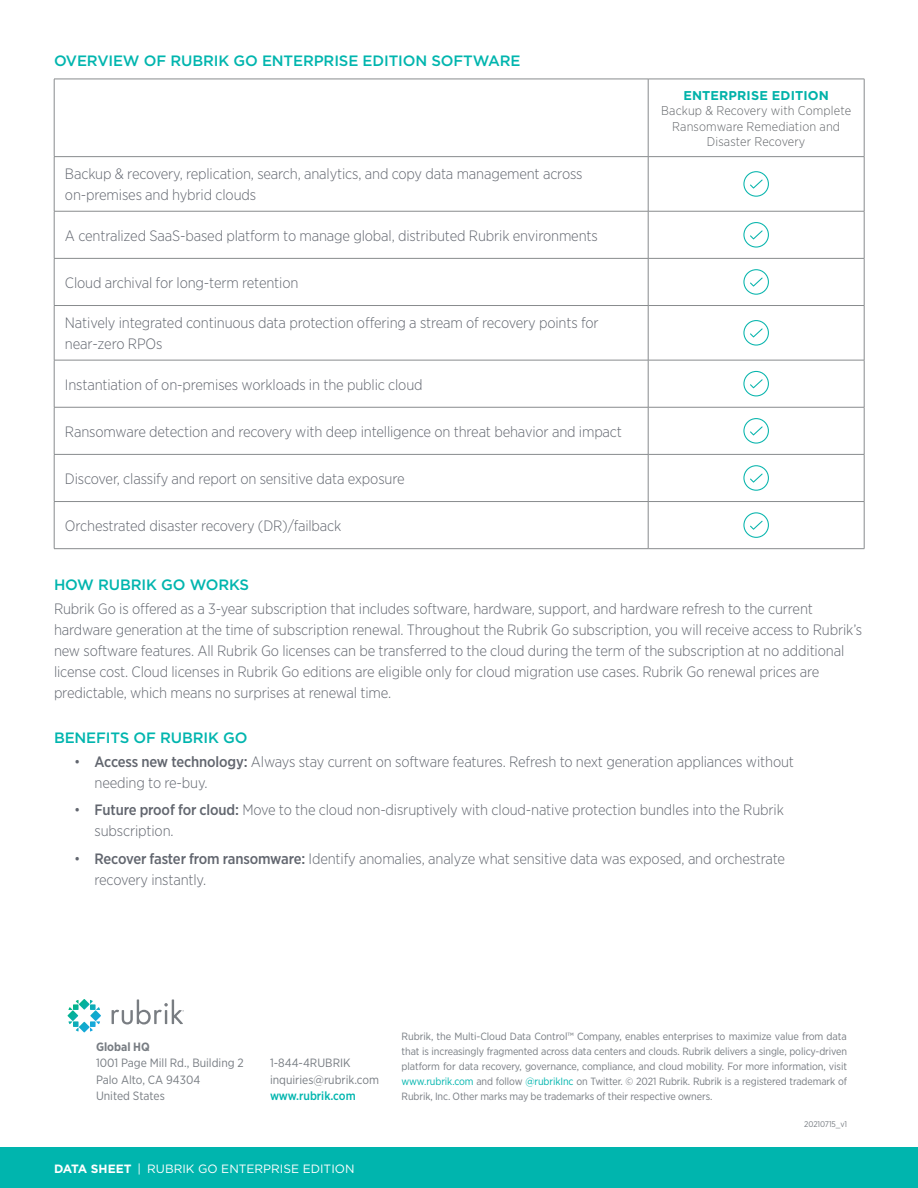
<style>
.page{position:relative;width:918px;height:1188px;background:#fff}
.page>*{position:absolute;margin:0;border:0;box-sizing:border-box;transform-origin:0 0}
.DATA_body_copy{font:300 15px/21px "Gotham Narrow";letter-spacing:-.01em;color:#62666f}
.DATA_h1{font:500 15px "Gotham";letter-spacing:-.01em;color:#00b5ae}
.Body{font:300 12.75px/15.3px "Gotham Narrow";letter-spacing:.01em;color:#63666a;text-align:center}
.Body-2{font:700 12.75px "Gotham";letter-spacing:.01em;color:#00b2a9}
.t1{font:12px/16.5px "Gotham Narrow";color:#787d83}
.t2{font:12px "Gotham";color:#fff}
.t3{font:500 12px "Gotham Narrow";color:#00b5ae}
.t4{font:700 12px "Gotham Narrow";color:#787d83}
.t5{font:10.5px/15px "Gotham Narrow";letter-spacing:-.01em;color:#787d83;text-align:justify}
.t6{font:8.25px "Gotham Narrow";letter-spacing:-.01em;color:#787d83}
.s1{font-weight:500}
.s2{font-weight:700}
.s3{color:#00b5ae}
</style>
<div class="page">
<div style="left:0;top:1148px;width:918px;height:40px;background:#00b5ae"></div>
<svg style="left:68px;top:999px;width:33px;height:33px"></svg>
<svg style="left:112px;top:999px;width:72px;height:25px"></svg>
<hr style="left:54px;top:79px;width:594px;height:1px;background:#888b8d">
<hr style="left:54px;top:79px;width:1px;height:77px;background:#888b8d">
<hr style="left:648px;top:79px;width:216px;height:1px;background:#888b8d">
<hr style="left:648px;top:79px;width:1px;height:77px;background:#888b8d">
<hr style="left:864px;top:79px;width:1px;height:77px;background:#888b8d">
<hr style="left:54px;top:156px;width:594px;height:1px;background:#888b8d">
<hr style="left:54px;top:157px;width:1px;height:54px;background:#888b8d">
<hr style="left:648px;top:156px;width:216px;height:1px;background:#888b8d">
<hr style="left:648px;top:157px;width:1px;height:54px;background:#888b8d">
<hr style="left:864px;top:157px;width:1px;height:54px;background:#888b8d">
<hr style="left:54px;top:211px;width:594px;height:1px;background:#888b8d">
<hr style="left:54px;top:211px;width:1px;height:47px;background:#888b8d">
<hr style="left:648px;top:211px;width:216px;height:1px;background:#888b8d">
<hr style="left:648px;top:211px;width:1px;height:47px;background:#888b8d">
<hr style="left:864px;top:211px;width:1px;height:47px;background:#888b8d">
<hr style="left:54px;top:258px;width:594px;height:1px;background:#888b8d">
<hr style="left:54px;top:259px;width:1px;height:46px;background:#888b8d">
<hr style="left:648px;top:258px;width:216px;height:1px;background:#888b8d">
<hr style="left:648px;top:259px;width:1px;height:46px;background:#888b8d">
<hr style="left:864px;top:259px;width:1px;height:46px;background:#888b8d">
<hr style="left:54px;top:305px;width:594px;height:1px;background:#888b8d">
<hr style="left:54px;top:306px;width:1px;height:54px;background:#888b8d">
<hr style="left:648px;top:305px;width:216px;height:1px;background:#888b8d">
<hr style="left:648px;top:306px;width:1px;height:54px;background:#888b8d">
<hr style="left:864px;top:306px;width:1px;height:54px;background:#888b8d">
<hr style="left:54px;top:360px;width:594px;height:1px;background:#888b8d">
<hr style="left:54px;top:360px;width:1px;height:47px;background:#888b8d">
<hr style="left:648px;top:360px;width:216px;height:1px;background:#888b8d">
<hr style="left:648px;top:360px;width:1px;height:47px;background:#888b8d">
<hr style="left:864px;top:360px;width:1px;height:47px;background:#888b8d">
<hr style="left:54px;top:407px;width:594px;height:1px;background:#888b8d">
<hr style="left:54px;top:407px;width:1px;height:47px;background:#888b8d">
<hr style="left:648px;top:407px;width:216px;height:1px;background:#888b8d">
<hr style="left:648px;top:407px;width:1px;height:47px;background:#888b8d">
<hr style="left:864px;top:407px;width:1px;height:47px;background:#888b8d">
<hr style="left:54px;top:454px;width:594px;height:1px;background:#888b8d">
<hr style="left:54px;top:455px;width:1px;height:46px;background:#888b8d">
<hr style="left:648px;top:454px;width:216px;height:1px;background:#888b8d">
<hr style="left:648px;top:455px;width:1px;height:46px;background:#888b8d">
<hr style="left:864px;top:455px;width:1px;height:46px;background:#888b8d">
<hr style="left:54px;top:501px;width:594px;height:1px;background:#888b8d">
<hr style="left:54px;top:502px;width:1px;height:46px;background:#888b8d">
<hr style="left:648px;top:501px;width:216px;height:1px;background:#888b8d">
<hr style="left:648px;top:502px;width:1px;height:46px;background:#888b8d">
<hr style="left:864px;top:502px;width:1px;height:46px;background:#888b8d">
<hr style="left:54px;top:548px;width:594px;height:1px;background:#888b8d">
<hr style="left:648px;top:548px;width:216px;height:1px;background:#888b8d">
<svg style="left:743px;top:171px;width:26px;height:26px"></svg>
<svg style="left:743px;top:222px;width:26px;height:26px"></svg>
<svg style="left:743px;top:269px;width:26px;height:26px"></svg>
<svg style="left:743px;top:320px;width:26px;height:26px"></svg>
<svg style="left:743px;top:371px;width:26px;height:25px"></svg>
<svg style="left:743px;top:418px;width:26px;height:26px"></svg>
<svg style="left:743px;top:465px;width:26px;height:26px"></svg>
<svg style="left:743px;top:512px;width:26px;height:26px"></svg>
<p class="DATA_h1" style="left:54px;top:51px;width:468px">OVERVIEW OF RUBRIK GO ENTERPRISE EDITION SOFTWARE</p>
<p class="DATA_body_copy" style="left:65px;top:163px;width:519px">Backup &amp; recovery, replication, search, analytics, and copy data management across on-premises and hybrid clouds</p>
<p class="DATA_body_copy" style="left:65px;top:225px;width:534px">A centralized SaaS-based platform to manage global, distributed Rubrik environments</p>
<p class="DATA_body_copy" style="left:65px;top:272px;width:235px">Cloud archival for long-term retention</p>
<p class="DATA_body_copy" style="left:65px;top:312px;width:535px">Natively integrated continuous data protection offering a stream of recovery points for near-zero RPOs</p>
<p class="DATA_body_copy" style="left:65px;top:374px;width:359px">Instantiation of on-premises workloads in the public cloud</p>
<p class="DATA_body_copy" style="left:65px;top:421px;width:559px">Ransomware detection and recovery with deep intelligence on threat behavior and impact</p>
<p class="DATA_body_copy" style="left:65px;top:468px;width:341px">Discover, classify and report on sensitive data exposure</p>
<p class="DATA_body_copy" style="left:65px;top:515px;width:278px">Orchestrated disaster recovery (DR)/failback</p>
<p class="Body-2" style="left:683px;top:87px;width:147px">ENTERPRISE EDITION</p>
<p class="Body" style="left:661px;top:103px;width:191px">Backup &amp; Recovery with Complete<br>Ransomware Remediation and<br>Disaster Recovery</p>
<p class="DATA_h1" style="left:54px;top:575px;width:197px">HOW RUBRIK GO WORKS</p>
<p class="DATA_body_copy" style="left:54px;top:598px;width:810px">Rubrik Go is offered as a 3-year subscription that includes software, hardware, support, and hardware refresh to the current hardware generation at the time of subscription renewal. Throughout the Rubrik Go subscription, you will receive access to Rubrik’s new software features. All Rubrik Go licenses can be transferred to the cloud during the term of the subscription at no additional license cost. Cloud licenses in Rubrik Go editions are eligible only for cloud migration use cases. Rubrik Go renewal prices are predictable, which means no surprises at renewal time.</p>
<p class="DATA_h1" style="left:54px;top:728px;width:195px">BENEFITS OF RUBRIK GO</p>
<p class="DATA_body_copy" style="left:94px;top:750px;width:701px;text-indent:-20px">• <span class="s1">Access new technology:</span> Always stay current on software features. Refresh to next generation appliances without needing to re-buy.</p>
<p class="DATA_body_copy" style="left:94px;top:799px;width:691px;text-indent:-20px">• <span class="s1">Future proof for cloud:</span> Move to the cloud non-disruptively with cloud-native protection bundles into the Rubrik subscription.</p>
<p class="DATA_body_copy" style="left:94px;top:848px;width:692px;text-indent:-20px">• <span class="s1">Recover faster from ransomware:</span> Identify anomalies, analyze what sensitive data was exposed, and orchestrate recovery instantly.</p>
<p class="t4" style="left:96px;top:1039px;width:55px">Global HQ</p>
<p class="t1" style="left:96px;top:1055px;width:149px">1001 Page Mill Rd., Building 2<br>Palo Alto, CA 94304<br>United States</p>
<p class="t1" style="left:270px;top:1055px;width:111px">1-844-4RUBRIK inquiries@rubrik.com</p>
<p class="t3" style="left:270px;top:1088px;width:87px">www.rubrik.com</p>
<p class="t2" style="left:54px;top:1161px;width:302px"><span class="s2">DATA SHEET</span> | RUBRIK GO ENTERPRISE EDITION</p>
<p class="t5" style="left:402px;top:1029px;width:447px">Rubrik, the Multi-Cloud Data Control™ Company, enables enterprises to maximize value from data that is increasingly fragmented across data centers and clouds. Rubrik delivers a single, policy-driven platform for data recovery, governance, compliance, and cloud mobility. For more information, visit <span class="s3">www.rubrik.com</span> and follow <span class="s3">@rubrikInc</span> on Twitter. © 2021 Rubrik. Rubrik is a registered trademark of Rubrik, Inc. Other marks may be trademarks of their respective owners.</p>
<p class="t6" style="left:804px;top:1119px;width:44px">20210715_v1</p>
</div>
